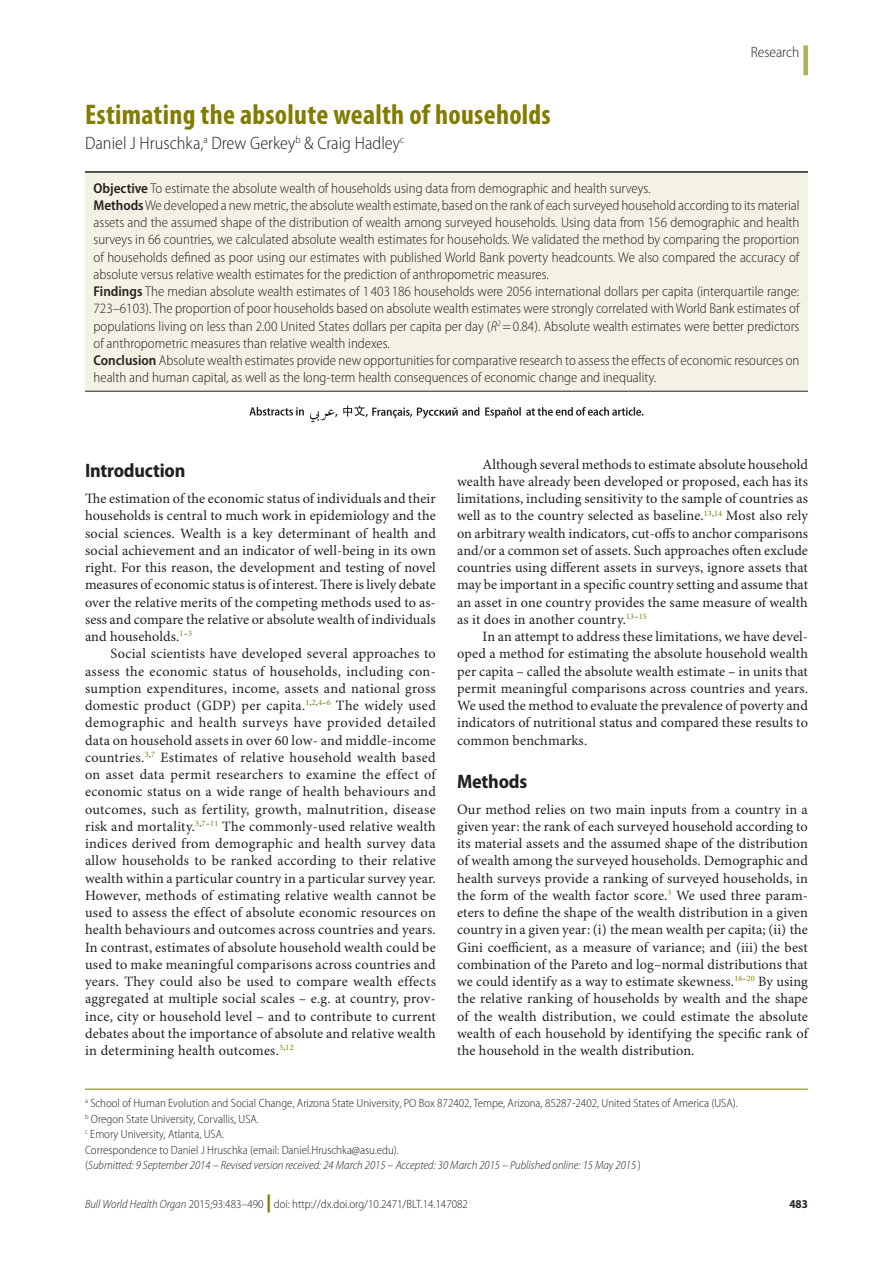
<style>
.page{position:relative;width:893px;height:1263px;background:#fff}
.page>*{position:absolute;margin:0;border:0;box-sizing:border-box;transform-origin:0 0}
.Article_Title{font:700 condensed 28.5px "Myriad Pro";letter-spacing:.01em;color:#827c00}
.Head_1{font:700 semi-condensed 19.5px "Myriad Pro";letter-spacing:-.01em;color:#231f20}
.Authors{font:300 semi-condensed 18px "Myriad Pro";color:#231f20}
.Section_Title{font:300 semi-condensed 15px "Myriad Pro";color:#231f20}
.Para_Ind{font:14.25px/17.2px "Minion Pro";letter-spacing:.01em;color:#231f20;text-align:justify}
.Abstract_No_Ind{font:300 semi-condensed 14.25px/17.2px "Myriad Pro";color:#231f20;text-align:justify}
.Para_No_Ind{font:14.25px/17.2px "Minion Pro";letter-spacing:.005em;color:#231f20;text-align:justify}
.Affiliations{font:300 semi-condensed 12px "Myriad Pro";color:#231f20}
.Submission_info{font:italic 300 semi-condensed 12px "Myriad Pro";color:#231f20}
.t1{font:700 semi-condensed 12px "Myriad Pro";color:#231f20}
.s1{font-weight:600}
.s2{font-style:italic}
.s3{font-style:normal}
.s4{font-weight:900;font-stretch:normal;font-size:18px;color:#827c00}
</style>
<div class="page">
<div style="left:803px;top:45px;width:5px;height:30px;background:#b2ac5f"></div>
<div style="left:85px;top:172px;width:723px;height:219px;background:#f3f2e4"></div>
<hr style="left:85px;top:1089px;width:723px;height:1px;background:#827c00">
<hr style="left:85px;top:171px;width:723px;height:2px;background:#231f20">
<hr style="left:85px;top:391px;width:723px;height:1px;background:#231f20">
<svg style="left:310px;top:406px;width:334px;height:16px"></svg>
<svg style="left:249px;top:407px;width:55px;height:9px"></svg>
<p class="Article_Title" style="left:85px;top:98px;width:467px">Estimating the absolute wealth of households</p>
<p class="Authors" style="left:85px;top:133px;width:321px">Daniel J Hruschka,<sup>a</sup> Drew Gerkey<sup>b</sup> &amp; Craig Hadley<sup>c</sup></p>
<p class="Section_Title" style="left:751px;top:44px;width:50px">Research</p>
<p class="Abstract_No_Ind" style="left:94px;top:179px;width:559px"><span class="s1">Objective</span> To estimate the absolute wealth of households using data from demographic and health surveys.</p>
<p class="Abstract_No_Ind" style="left:94px;top:197px;width:707px"><span class="s1">Methods</span> We developed a new metric, the absolute wealth estimate, based on the rank of each surveyed household according to its material assets and the assumed shape of the distribution of wealth among surveyed households. Using data from 156 demographic and health surveys in 66 countries, we calculated absolute wealth estimates for households. We validated the method by comparing the proportion of households defined as poor using our estimates with published World Bank poverty headcounts. We also compared the accuracy of absolute versus relative wealth estimates for the prediction of anthropometric measures.</p>
<p class="Abstract_No_Ind" style="left:94px;top:283px;width:707px"><span class="s1">Findings</span> The median absolute wealth estimates of 1 403 186 households were 2056 international dollars per capita (interquartile range:<br>723–6103). The proportion of poor households based on absolute wealth estimates were strongly correlated with World Bank estimates of populations living on less than 2.00 United States dollars per capita per day (<span class="s2">R</span><sup>2</sup> =0.84). Absolute wealth estimates were better predictors of anthropometric measures than relative wealth indexes.</p>
<p class="Abstract_No_Ind" style="left:94px;top:352px;width:707px"><span class="s1">Conclusion</span> Absolute wealth estimates provide new opportunities for comparative research to assess the effects of economic resources on health and human capital, as well as the long-term health consequences of economic change and inequality.</p>
<p class="Head_1" style="left:85px;top:460px;width:102px">Introduction</p>
<p class="Para_No_Ind" style="left:85px;top:490px;width:352px">The estimation of the economic status of individuals and their households is central to much work in epidemiology and the social sciences. Wealth is a key determinant of health and social achievement and an indicator of well-being in its own right. For this reason, the development and testing of novel measures of economic status is of interest. There is lively debate over the relative merits of the competing methods used to as&shy;sess and compare the relative or absolute wealth of individuals and households.<sup>1</sup><sup>–</sup><sup>3</sup></p>
<p class="Para_Ind" style="left:85px;top:646px;width:352px;text-indent:26px">Social scientists have developed several approaches to assess the economic status of households, including con&shy;sumption expenditures, income, assets and national gross domestic product (GDP) per capita.<sup>1</sup><sup>,</sup><sup>2</sup><sup>,</sup><sup>4</sup><sup>–</sup><sup>6</sup> The widely used demographic and health surveys have provided detailed data on household assets in over 60 low- and middle-income countries.<sup>3</sup><sup>,</sup><sup>7</sup> Estimates of relative household wealth based on asset data permit researchers to examine the effect of economic status on a wide range of health behaviours and outcomes, such as fertility, growth, malnutrition, disease risk and mortality.<sup>3</sup><sup>,</sup><sup>7</sup><sup>–</sup><sup>11</sup> The commonly-used relative wealth indices derived from demographic and health survey data allow households to be ranked according to their relative wealth within a particular country in a particular survey year.<br>However, methods of estimating relative wealth cannot be used to assess the effect of absolute economic resources on health behaviours and outcomes across countries and years.<br>In contrast, estimates of absolute household wealth could be used to make meaningful comparisons across countries and years. They could also be used to compare wealth effects aggregated at multiple social scales – e.g. at country, prov&shy;ince, city or household level – and to contribute to current debates about the importance of absolute and relative wealth in determining health outcomes.<sup>5</sup><sup>,</sup><sup>12</sup></p>
<p class="Para_Ind" style="left:457px;top:456px;width:352px;text-indent:26px">Although several methods to estimate absolute household wealth have already been developed or proposed, each has its limitations, including sensitivity to the sample of countries as well as to the country selected as baseline.<sup>13</sup><sup>,</sup><sup>14</sup> Most also rely on arbitrary wealth indicators, cut-offs to anchor comparisons and/or a common set of assets. Such approaches often exclude countries using different assets in surveys, ignore assets that may be important in a specific country setting and assume that an asset in one country provides the same measure of wealth as it does in another country.<sup>13</sup><sup>–</sup><sup>15</sup></p>
<p class="Para_Ind" style="left:457px;top:628px;width:352px;text-indent:26px">In an attempt to address these limitations, we have devel&shy;oped a method for estimating the absolute household wealth per capita – called the absolute wealth estimate – in units that permit meaningful comparisons across countries and years.<br>We used the method to evaluate the prevalence of poverty and indicators of nutritional status and compared these results to common benchmarks.</p>
<p class="Head_1" style="left:457px;top:770px;width:72px">Methods</p>
<p class="Para_No_Ind" style="left:457px;top:801px;width:352px">Our method relies on two main inputs from a country in a given year: the rank of each surveyed household according to its material assets and the assumed shape of the distribution of wealth among the surveyed households. Demographic and health surveys provide a ranking of surveyed households, in the form of the wealth factor score.<sup>3</sup> We used three param&shy;eters to define the shape of the wealth distribution in a given country in a given year: (i) the mean wealth per capita; (ii) the Gini coefficient, as a measure of variance; and (iii) the best combination of the Pareto and log–normal distributions that we could identify as a way to estimate skewness.<sup>16</sup><sup>–</sup><sup>20</sup> By using the relative ranking of households by wealth and the shape of the wealth distribution, we could estimate the absolute wealth of each household by identifying the specific rank of the household in the wealth distribution.</p>
<p class="Affiliations" style="left:85px;top:1096px;width:654px"><sup>a</sup> School of Human Evolution and Social Change, Arizona State University, PO Box 872402, Tempe, Arizona, 85287-2402, United States of America (USA).</p>
<p class="Affiliations" style="left:85px;top:1112px;width:175px"><sup>b</sup> Oregon State University, Corvallis, USA.</p>
<p class="Affiliations" style="left:85px;top:1128px;width:141px"><sup>c</sup> Emory University, Atlanta, USA.</p>
<p class="Affiliations" style="left:85px;top:1143px;width:315px">Correspondence to Daniel J Hruschka (email: Daniel.Hruschka@asu.edu).</p>
<p class="Submission_info" style="left:85px;top:1159px;width:557px"><span class="s3">(</span>Submitted: 9 September 2014 – Revised version received: 24 March 2015 – Accepted: 30 March 2015 – Published online: 15 May 2015 <span class="s3">)</span></p>
<p class="Affiliations" style="left:85px;top:1198px;width:384px"><span class="s2">Bull World Health Organ</span> 2015;93:483–490 <span class="s4">|</span> doi: http://dx.doi.org/10.2471/BLT.14.147082</p>
<p class="t1" style="left:789px;top:1197px;width:20px">483</p>
</div>
